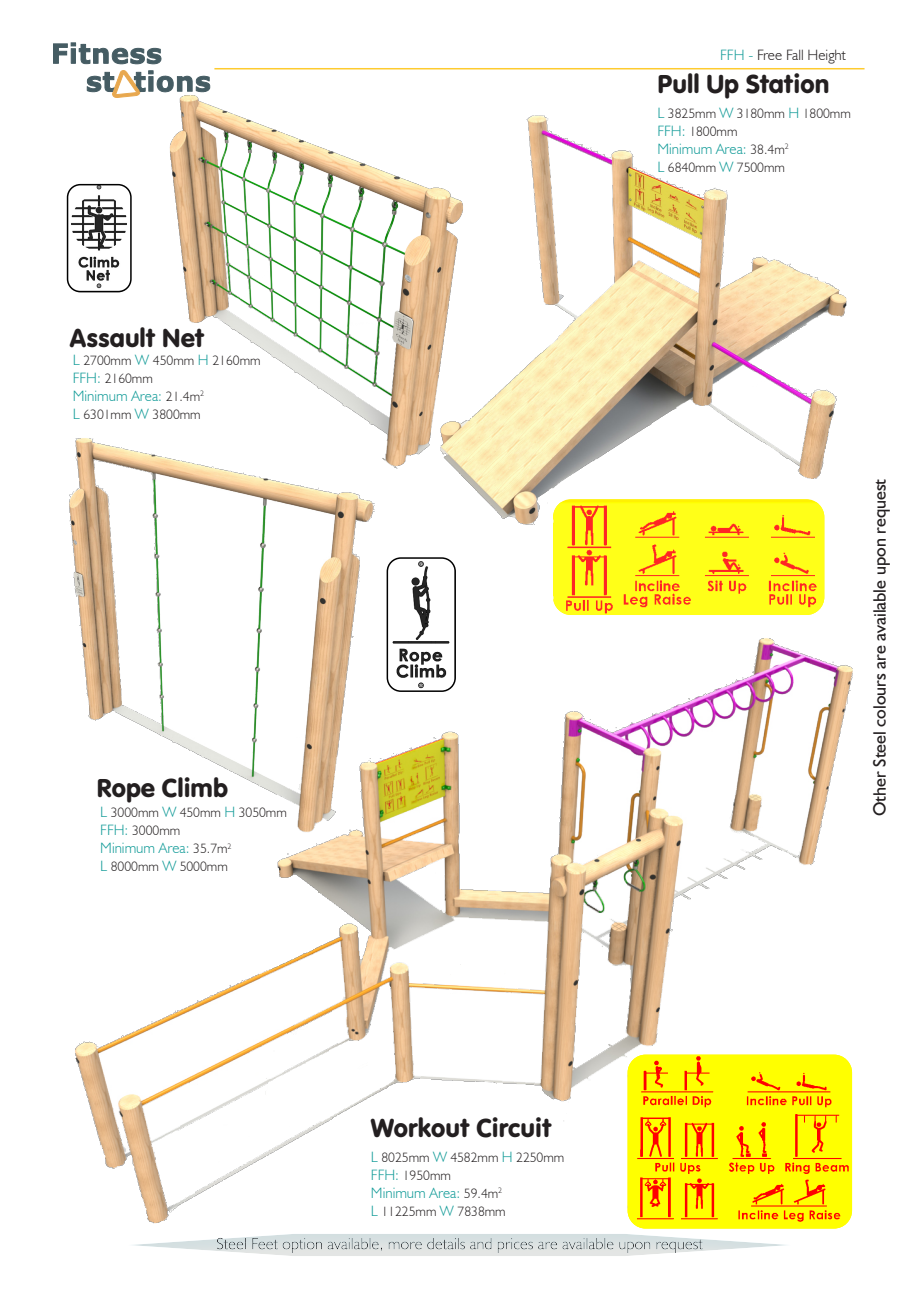
<style>
.page{position:relative;width:919px;height:1289px;background:#fff}
.page>*{position:absolute;margin:0;border:0;box-sizing:border-box;transform-origin:0 0}
.t1{font:27px "VAG Rundschrift DOT";color:#231f20}
.t2{font:18px "Humanist 521 BT";color:#231f20}
.t3{font:300 15px "Humanist 521 BT";color:#129b98}
.t4{font:300 15px "Humanist 521 BT";color:#231f20}
.t5{font:300 13.5px "Humanist 521 BT";color:#231f20}
.s1{font-size:15px;color:#129b98}
.s2{font-size:13.5px;color:#231f20}
.s3{color:#129b98}
</style>
<div class="page">
<img style="left:169px;top:86px;width:239px;height:383px">
<img style="left:75px;top:638px;width:778px;height:591px">
<img style="left:408px;top:115px;width:439px;height:426px">
<svg style="left:133px;top:1239px;width:653px;height:17px"></svg>
<div style="left:213px;top:1231px;width:513px;height:23px;background:#c7e9f4;opacity:.75"></div>
<svg style="left:53px;top:42px;width:157px;height:59px"></svg>
<hr style="left:214px;top:68px;width:650px;height:1px;background:#fecb2f">
<img style="left:68px;top:185px;width:63px;height:107px">
<div style="left:67px;top:184px;width:65px;height:108px;border:2px solid #000;border-radius:13px"></div>
<img style="left:388px;top:560px;width:66px;height:130px">
<div style="left:386px;top:557px;width:70px;height:135px;border:2px solid #000;border-radius:14px"></div>
<div style="left:553px;top:499px;width:271px;height:116px;background:#fff101;border-radius:18px"></div>
<img style="left:553px;top:502px;width:271px;height:113px">
<img style="left:627px;top:1054px;width:225px;height:174px">
<img style="left:69px;top:426px;width:315px;height:420px">
<p class="t1" style="left:70px;top:322px;width:136px">Assault Net</p>
<p class="t5" style="left:73px;top:352px;width:189px"><span class="s1">L</span> 2700mm <span class="s1">W</span> 450mm <span class="s1">H</span> 2160mm</p>
<p class="t5" style="left:73px;top:370px;width:81px"><span class="s1">FFH:</span> 2160mm</p>
<p class="t3" style="left:73px;top:386px;width:133px">Minimum Area: <span class="s2">21.4m</span><sup>2</sup></p>
<p class="t5" style="left:73px;top:406px;width:129px"><span class="s1">L</span> 6301mm <span class="s1">W</span> 3800mm</p>
<p class="t1" style="left:97px;top:771px;width:133px">Rope Climb</p>
<p class="t5" style="left:100px;top:804px;width:188px"><span class="s1">L</span> 3000mm <span class="s1">W</span> 450mm <span class="s1">H</span> 3050mm</p>
<p class="t5" style="left:100px;top:822px;width:81px"><span class="s1">FFH:</span> 3000mm</p>
<p class="t3" style="left:100px;top:839px;width:133px">Minimum Area: <span class="s2">35.7m</span><sup>2</sup></p>
<p class="t5" style="left:100px;top:858px;width:129px"><span class="s1">L</span> 8000mm <span class="s1">W</span> 5000mm</p>
<p class="t4" style="left:720px;top:46px;width:127px"><span class="s3">FFH -</span> Free Fall Height</p>
<p class="t1" style="left:657px;top:68px;width:173px">Pull Up Station</p>
<p class="t5" style="left:657px;top:105px;width:195px"><span class="s1">L</span> 3825mm <span class="s1">W</span> 3180mm <span class="s1">H</span> 1800mm</p>
<p class="t5" style="left:657px;top:123px;width:81px"><span class="s1">FFH:</span> 1800mm</p>
<p class="t3" style="left:657px;top:140px;width:133px">Minimum Area: <span class="s2">38.4m</span><sup>2</sup></p>
<p class="t5" style="left:657px;top:159px;width:129px"><span class="s1">L</span> 6840mm <span class="s1">W</span> 7500mm</p>
<p class="t2" style="left:868px;top:816px;width:339px;rotate:-90deg">Other Steel colours are available upon request</p>
<p class="t1" style="left:371px;top:1111px;width:182px">Workout Circuit</p>
<p class="t5" style="left:371px;top:1148px;width:195px"><span class="s1">L</span> 8025mm <span class="s1">W</span> 4582mm <span class="s1">H</span> 2250mm</p>
<p class="t5" style="left:371px;top:1166px;width:81px"><span class="s1">FFH:</span> 1950mm</p>
<p class="t3" style="left:371px;top:1183px;width:133px">Minimum Area: <span class="s2">59.4m</span><sup>2</sup></p>
<p class="t5" style="left:371px;top:1202px;width:136px"><span class="s1">L</span> 11225mm <span class="s1">W</span> 7838mm</p>
</div>
